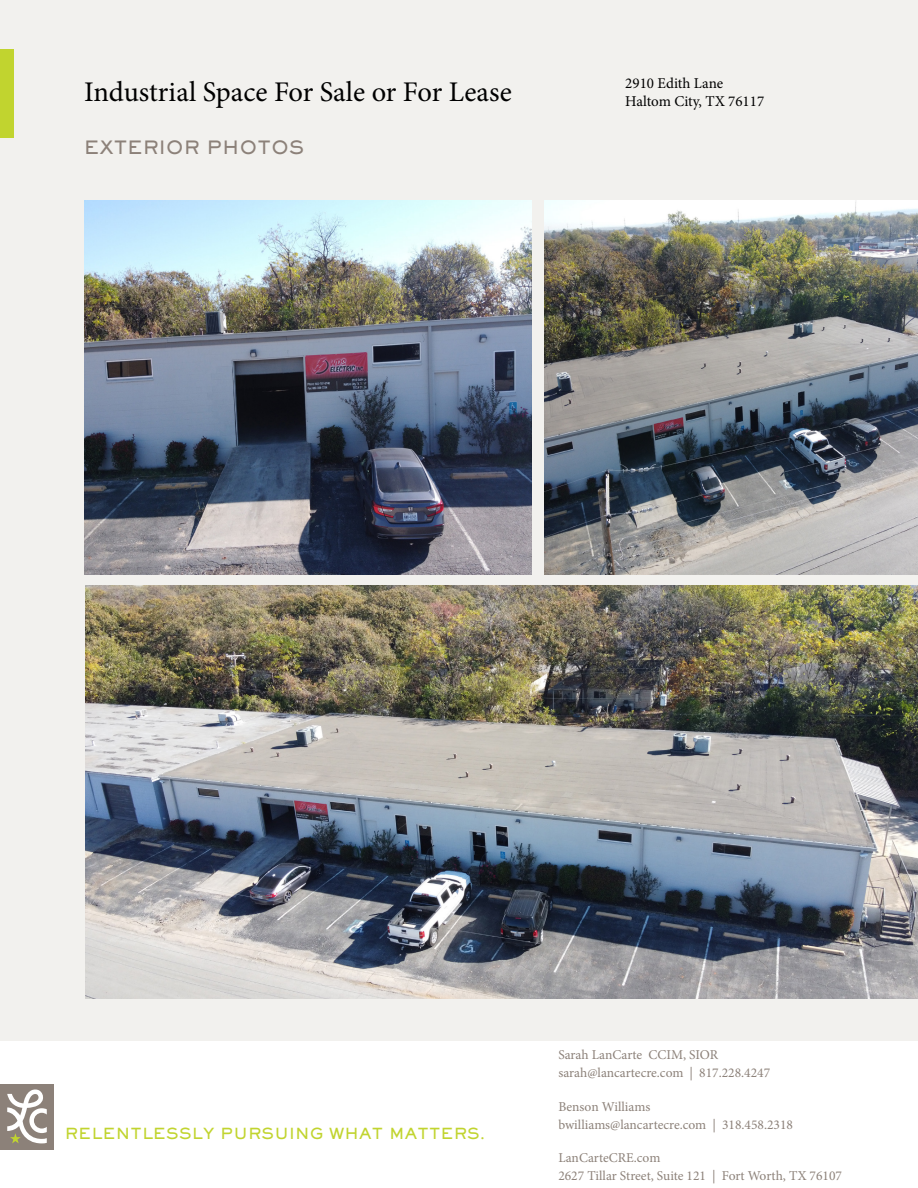
<style>
.page{position:relative;width:918px;height:1188px;background:#fff}
.page>*{position:absolute;margin:0;border:0;box-sizing:border-box;transform-origin:0 0}
.t1{font:28.5px "Minion Pro";color:#000}
.t2{font:18px "Sackers Gothic Heavy AT";color:#8c8179}
.t3{font:15px "Sackers Gothic Heavy AT";letter-spacing:.015em;color:#c1d42f}
.t4{font:15px "Minion Pro";color:#000}
.t5{font:13.5px "Minion Pro";color:#8c8179}
</style>
<div class="page">
<div style="left:0;top:0;width:918px;height:1040px;background:#f2f1ee"></div>
<div style="left:0;top:49px;width:14px;height:89px;background:#c1d42f"></div>
<div style="left:0;top:1084px;width:54px;height:66px;background:#8c8179"></div>
<svg style="left:7px;top:1089px;width:40px;height:54px"></svg>
<img style="left:86px;top:585px;width:832px;height:413px">
<img style="left:84px;top:201px;width:447px;height:374px">
<img style="left:545px;top:201px;width:373px;height:374px">
<p class="t1" style="left:84px;top:73px;width:429px">Industrial Space For Sale or For Lease</p>
<p class="t2" style="left:84px;top:135px;width:221px">EXTERIOR PHOTOS</p>
<p class="t4" style="left:625px;top:73px;width:99px">2910 Edith Lane</p>
<p class="t4" style="left:625px;top:91px;width:140px">Haltom City, TX 76117</p>
<p class="t3" style="left:65px;top:1123px;width:422px">RELENTLESSLY PURSUING WHAT MATTERS.</p>
<p class="t5" style="left:558px;top:1045px;width:161px">Sarah LanCarte CCIM, SIOR</p>
<p class="t5" style="left:558px;top:1063px;width:213px">sarah@lancartecre.com | 817.228.4247</p>
<p class="t5" style="left:558px;top:1098px;width:94px">Benson Williams</p>
<p class="t5" style="left:558px;top:1116px;width:236px">bwilliams@lancartecre.com | 318.458.2318</p>
<p class="t5" style="left:558px;top:1149px;width:104px">LanCarteCRE.com</p>
<p class="t5" style="left:558px;top:1167px;width:285px">2627 Tillar Street, Suite 121 | Fort Worth, TX 76107</p>
</div>
